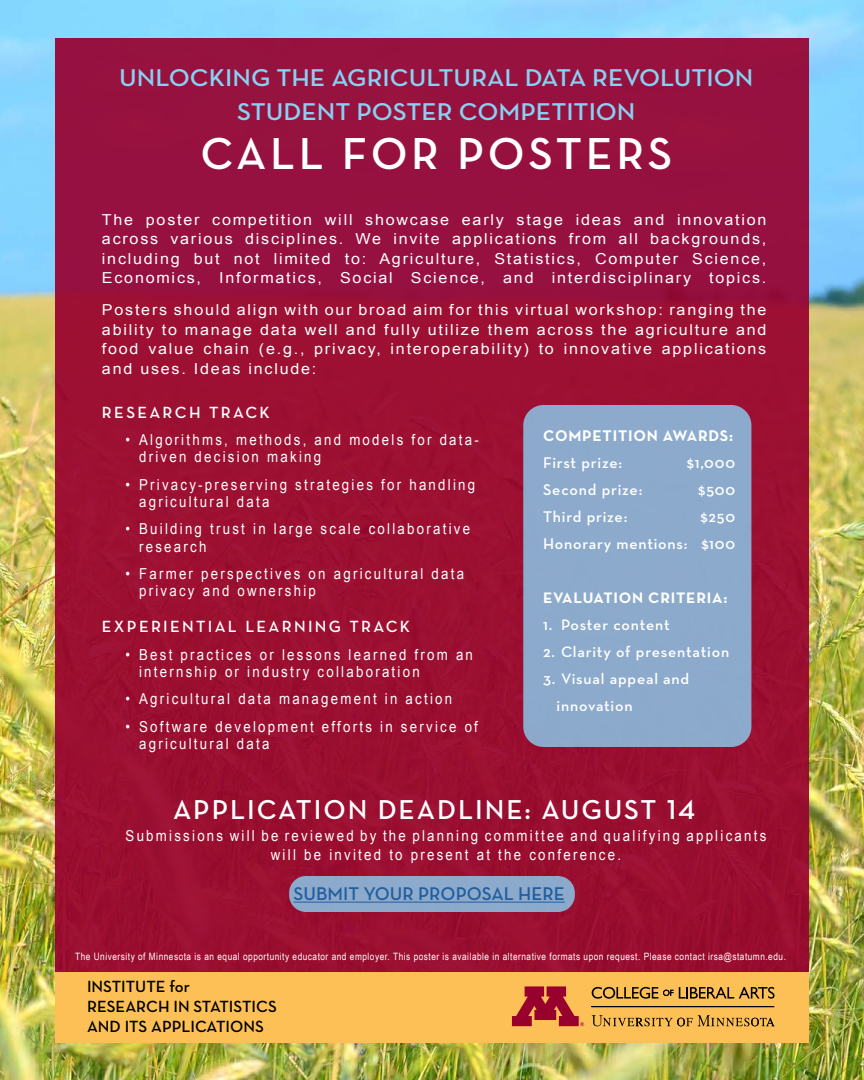
<style>
.page{position:relative;width:864px;height:1080px;background:#fff}
.page>*{position:absolute;margin:0;border:0;box-sizing:border-box;transform-origin:0 0}
.t1{font:600 45.6px "Neutraface Text";letter-spacing:.08em;color:#fff}
.t2{font:600 27.83px "Neutraface Text";letter-spacing:.07em;color:#fff}
.t3{font:600 24.67px/33.8px "Neutraface Text";color:#89d1f3;text-align:center;scale:1.06 1}
.t4{font:600 18.75px "Neutraface Text";color:#215e9e}
.t5{font:600 16.5px/19.8px "Neutraface Text";color:#000}
.t6{font:600 16.5px "Neutraface Text";letter-spacing:.14em;color:#fff}
.t7{font:600 15.75px/27px "Neutraface Text";letter-spacing:.05em;color:#fff;text-align:right}
.t8{font:700 15.75px "Neutraface Text";letter-spacing:.05em;color:#fff}
.t9{font:600 15.45px/27px "Neutraface Text";letter-spacing:.05em;color:#fff}
.t10{font:700 15.45px "Neutraface Text";letter-spacing:.05em;color:#fff}
.t11{font:15.08px/17.2px "Arial";letter-spacing:.17em;color:#fff;scale:.88 1}
.t12{font:15.08px/19.5px "Arial";letter-spacing:.17em;color:#fff;text-align:justify;scale:1.07 1}
.t13{font:10.12px "Arial Narrow";letter-spacing:.05em;color:#fff}
</style>
<div class="page">
<img style="left:0;top:0;width:864px;height:1080px">
<div style="left:55px;top:38px;width:753px;height:1004px;background:#9a1033"></div>
<div style="left:55px;top:972px;width:753px;height:70px;background:#fdc057"></div>
<svg style="left:592px;top:1015px;width:182px;height:11px"></svg>
<svg style="left:592px;top:987px;width:183px;height:12px"></svg>
<hr style="left:592px;top:1006px;width:182px;height:1px;background:#000">
<svg style="left:512px;top:986px;width:72px;height:40px"></svg>
<div style="left:523px;top:405px;width:228px;height:342px;background:#8caacc;border-radius:20px"></div>
<div style="left:289px;top:876px;width:286px;height:36px;background:#8caacc;border-radius:17px"></div>
<hr style="left:294px;top:902px;width:271px;height:1px;background:#215e9e">
<h3 class="t3" style="left:119px;top:61px;width:600px">UNLOCKING THE AGRICULTURAL DATA REVOLUTION<br>STUDENT POSTER COMPETITION</h3>
<h1 class="t1" style="left:200px;top:125px;width:474px">CALL FOR POSTERS</h1>
<p class="t12" style="left:102px;top:210px;width:622px">The poster competition will showcase early stage ideas and innovation across various disciplines. We invite applications from all backgrounds, including but not limited to: Agriculture, Statistics, Computer Science, Economics, Informatics, Social Science, and interdisciplinary topics.</p>
<p class="t12" style="left:102px;top:300px;width:622px">Posters should align with our broad aim for this virtual workshop: ranging the ability to manage data well and fully utilize them across the agriculture and food value chain (e.g., privacy, interoperability) to innovative applications and uses. Ideas include:</p>
<p class="t6" style="left:102px;top:402px;width:169px">RESEARCH TRACK</p>
<p class="t11" style="left:139px;top:431px;width:388px;text-indent:-14px">• Algorithms, methods, and models for data&shy;driven decision making</p>
<p class="t11" style="left:139px;top:476px;width:383px;text-indent:-14px">• Privacy-preserving strategies for handling agricultural data</p>
<p class="t11" style="left:139px;top:521px;width:378px;text-indent:-14px">• Building trust in large scale collaborative research</p>
<p class="t11" style="left:139px;top:565px;width:371px;text-indent:-14px">• Farmer perspectives on agricultural data privacy and ownership</p>
<p class="t6" style="left:102px;top:616px;width:310px">EXPERIENTIAL LEARNING TRACK</p>
<p class="t11" style="left:139px;top:646px;width:381px;text-indent:-14px">• Best practices or lessons learned from an internship or industry collaboration</p>
<p class="t11" style="left:126px;top:691px;width:373px">• Agricultural data management in action</p>
<p class="t11" style="left:139px;top:718px;width:387px;text-indent:-14px">• Software development efforts in service of agricultural data</p>
<p class="t8" style="left:543px;top:426px;width:192px">COMPETITION AWARDS:</p>
<p class="t7" style="left:543px;top:449px;width:80px">First prize:</p>
<p class="t7" style="left:687px;top:449px;width:50px">$1,000</p>
<p class="t7" style="left:543px;top:476px;width:101px">Second prize:</p>
<p class="t7" style="left:698px;top:476px;width:38px">$500</p>
<p class="t7" style="left:543px;top:503px;width:86px">Third prize:</p>
<p class="t7" style="left:543px;top:503px;width:193px">$250<br>Honorary mentions: $100</p>
<p class="t10" style="left:543px;top:588px;width:186px">EVALUATION CRITERIA:</p>
<p class="t9" style="left:543px;top:611px;width:128px">1. Poster content</p>
<p class="t9" style="left:543px;top:638px;width:188px">2. Clarity of presentation</p>
<p class="t9" style="left:557px;top:665px;width:134px;text-indent:-13px">3. Visual appeal and innovation</p>
<h2 class="t2" style="left:173px;top:792px;width:524px">APPLICATION DEADLINE: AUGUST 14</h2>
<p class="t11" style="left:126px;top:827px;width:730px;line-height:18.8px;text-align:center">Submissions will be reviewed by the planning committee and qualifying applicants will be invited to present at the conference.</p>
<p class="t4" style="left:294px;top:882px;width:273px">SUBMIT YOUR PROPOSAL HERE</p>
<p class="t13" style="left:75px;top:949px;width:712px">The University of Minnesota is an equal opportunity educator and employer. This poster is available in alternative formats upon request. Please contact irsa@statumn.edu.</p>
<p class="t5" style="left:87px;top:976px;width:191px">INSTITUTE for<br>RESEARCH IN STATISTICS<br>AND ITS APPLICATIONS</p>
</div>
